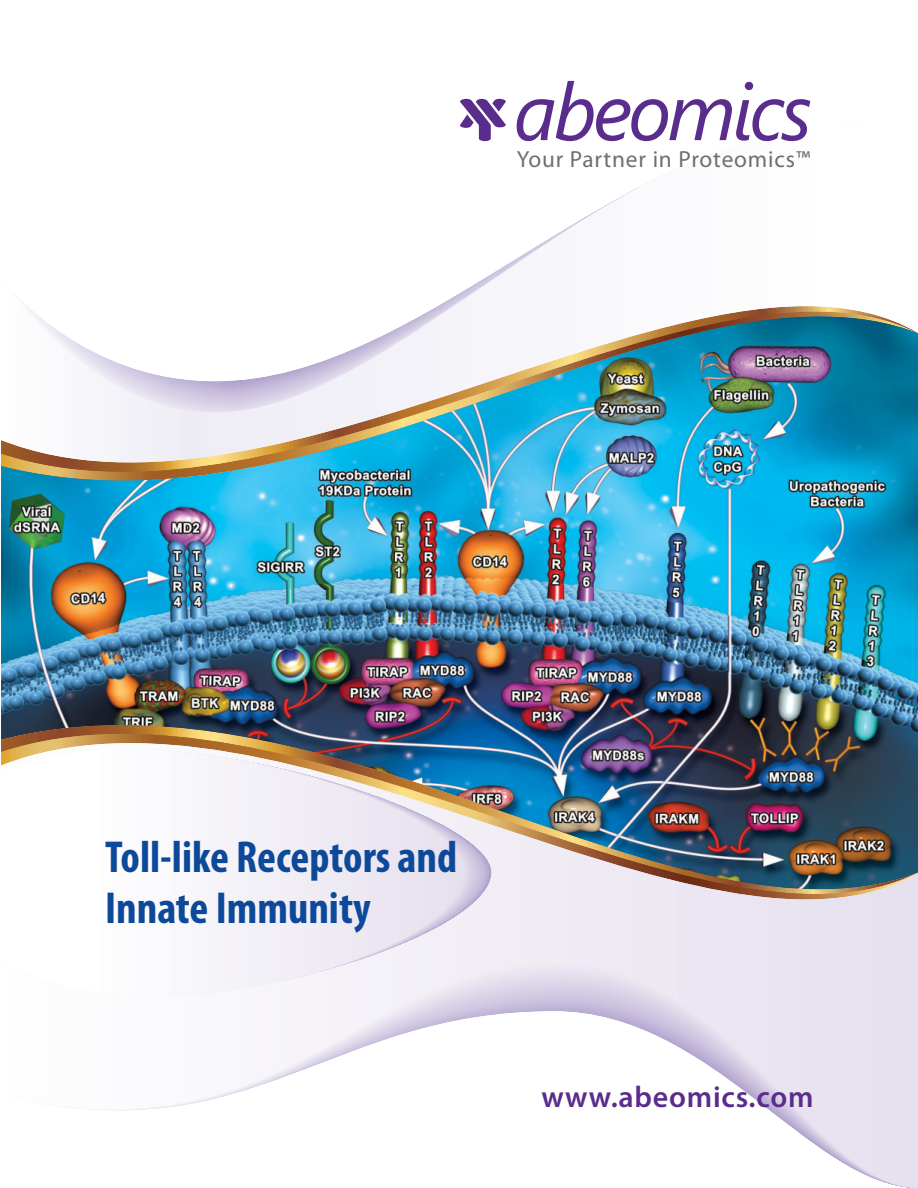
<style>
.page{position:relative;width:918px;height:1188px;background:#fff}
.page>*{position:absolute;margin:0;border:0;box-sizing:border-box;transform-origin:0 0}
.t1{font:700 condensed 45px/51px "Myriad Pro";color:#0d499a}
.t2{font:600 30px "Myriad Pro";letter-spacing:.025em;color:#5a2c8b}
.t3{font:23.4px "Myriad Pro";letter-spacing:.035em;color:#6f6f70}
</style>
<div class="page">
<svg style="left:59px;top:934px;width:859px;height:254px"></svg>
<svg style="left:59px;top:934px;width:406px;height:114px;fill:#f6f5fa"></svg>
<img style="left:1px;top:507px;width:917px;height:198px">
<img style="left:1px;top:288px;width:917px;height:219px">
<svg style="left:209px;top:926px;width:709px;height:8px;background:#ece8f2"></svg>
<img style="left:1px;top:705px;width:917px;height:221px">
<svg style="left:460px;top:98px;width:46px;height:43px"></svg>
<svg style="left:517px;top:81px;width:293px;height:60px"></svg>
<p class="t3" style="left:517px;top:149px;width:295px">Your Partner in Proteomics™</p>
<p class="t1" style="left:105px;top:835px;width:354px">Toll-like Receptors and<br>Innate Immunity</p>
<p class="t2" style="left:542px;top:1086px;width:273px">www.abeomics.com</p>
</div>
